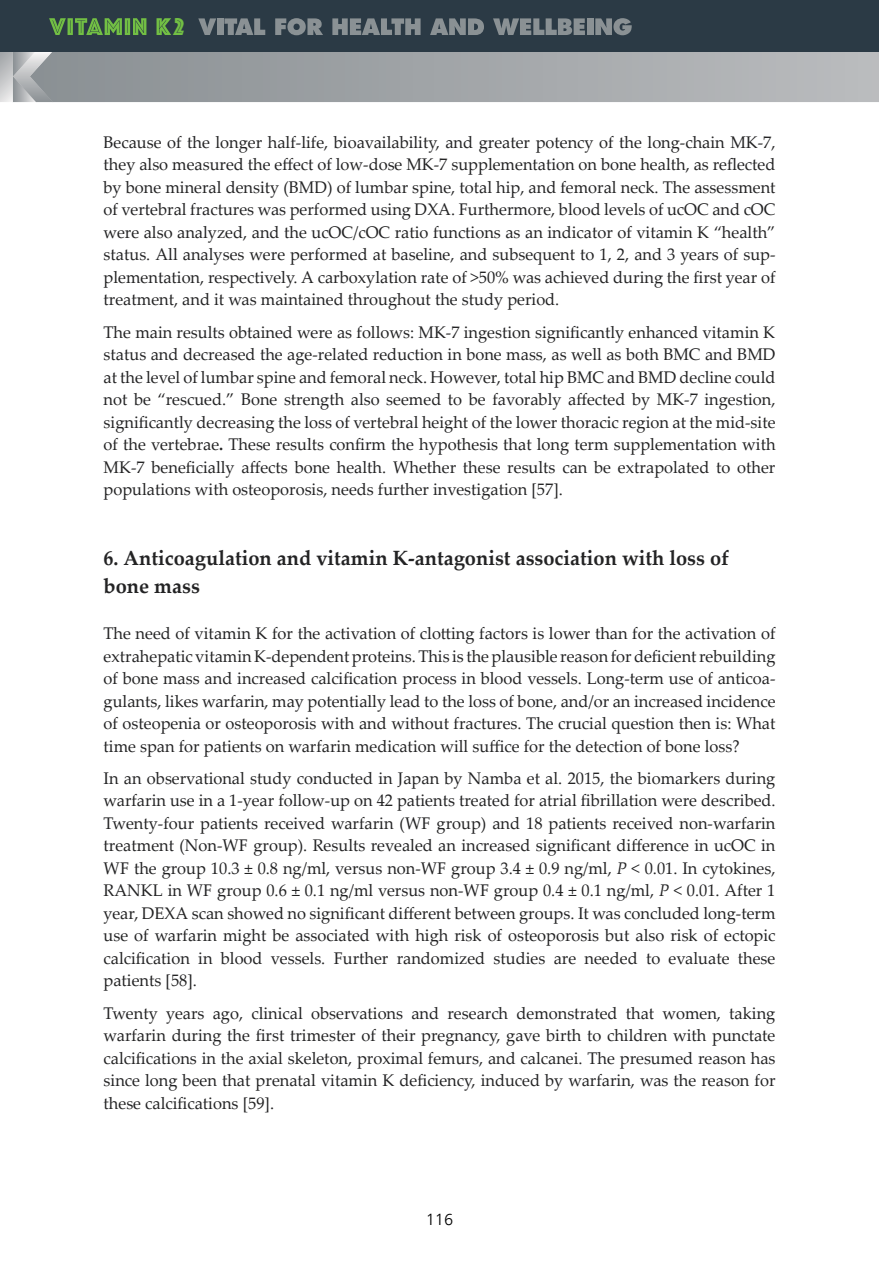
<style>
.page{position:relative;width:879px;height:1276px;background:#fff}
.page>*{position:absolute;margin:0;border:0;box-sizing:border-box;transform-origin:0 0}
.t1{font:24px "Zamenhof Inline";color:#72bf44}
.t2{font:700 20.6px/28.2px "Palatino Linotype";color:#232324}
.t3{font:16.8px/22.4px "Palatino Linotype";color:#232324;text-align:justify}
.t4{font:300 16px "Frutiger Neue LT Com";color:#000}
.s1{font-weight:700}
.s2{font-style:italic}
</style>
<div class="page">
<svg style="left:0;top:52px;width:879px;height:50px;background:#a3a6a9"></svg>
<div style="left:0;top:0;width:879px;height:52px;background:#2b3a45"></div>
<svg style="left:198px;top:18px;width:18px;height:17px"></svg>
<div style="left:217px;top:18px;width:6px;height:17px;background:#8a9194"></div>
<svg style="left:224px;top:18px;width:41px;height:17px"></svg>
<svg style="left:275px;top:18px;width:48px;height:17px"></svg>
<svg style="left:332px;top:18px;width:88px;height:17px"></svg>
<svg style="left:430px;top:18px;width:54px;height:17px"></svg>
<svg style="left:493px;top:18px;width:92px;height:17px"></svg>
<div style="left:587px;top:18px;width:6px;height:17px;background:#8a9194"></div>
<svg style="left:595px;top:18px;width:37px;height:17px"></svg>
<svg style="left:49px;top:18px;width:97px;height:17px"></svg>
<svg style="left:156px;top:18px;width:15px;height:17px"></svg>
<h1 class="t1" style="left:173px;top:16px;width:14px">2</h1>
<p class="t3" style="left:104px;top:130px;width:673px">Because of the longer half‐life, bioavailability, and greater potency of the long‐chain MK‐7, they also measured the effect of low‐dose MK‐7 supplementation on bone health, as reflected by bone mineral density (BMD) of lumbar spine, total hip, and femoral neck. The assessment of vertebral fractures was performed using DXA. Furthermore, blood levels of ucOC and cOC were also analyzed, and the ucOC/cOC ratio functions as an indicator of vitamin K “health” status. All analyses were performed at baseline, and subsequent to 1, 2, and 3 years of sup‐ plementation, respectively. A carboxylation rate of &gt;50% was achieved during the first year of treatment, and it was maintained throughout the study period.</p>
<p class="t3" style="left:104px;top:320px;width:673px">The main results obtained were as follows: MK‐7 ingestion significantly enhanced vitamin K status and decreased the age‐related reduction in bone mass, as well as both BMC and BMD at the level of lumbar spine and femoral neck. However, total hip BMC and BMD decline could not be “rescued.” Bone strength also seemed to be favorably affected by MK‐7 ingestion, significantly decreasing the loss of vertebral height of the lower thoracic region at the mid‐site of the vertebrae<span class="s1">.</span> These results confirm the hypothesis that long term supplementation with MK‐7 beneficially affects bone health. Whether these results can be extrapolated to other populations with osteoporosis, needs further investigation [57].</p>
<p class="t2" style="left:104px;top:543px;width:627px">6. Anticoagulation and vitamin K‐antagonist association with loss of bone mass</p>
<p class="t3" style="left:104px;top:621px;width:673px">The need of vitamin K for the activation of clotting factors is lower than for the activation of extrahepatic vitamin K‐dependent proteins. This is the plausible reason for deficient rebuilding of bone mass and increased calcification process in blood vessels. Long‐term use of anticoa‐ gulants, likes warfarin, may potentially lead to the loss of bone, and/or an increased incidence of osteopenia or osteoporosis with and without fractures. The crucial question then is: What time span for patients on warfarin medication will suffice for the detection of bone loss?</p>
<p class="t3" style="left:104px;top:766px;width:673px">In an observational study conducted in Japan by Namba et al. 2015, the biomarkers during warfarin use in a 1‐year follow‐up on 42 patients treated for atrial fibrillation were described.<br>Twenty‐four patients received warfarin (WF group) and 18 patients received non‐warfarin treatment (Non‐WF group). Results revealed an increased significant difference in ucOC in WF the group 10.3 ± 0.8 ng/ml, versus non‐WF group 3.4 ± 0.9 ng/ml, <span class="s2">P</span> &lt; 0.01. In cytokines, RANKL in WF group 0.6 ± 0.1 ng/ml versus non‐WF group 0.4 ± 0.1 ng/ml, <span class="s2">P</span> &lt; 0.01. After 1 year, DEXA scan showed no significant different between groups. It was concluded long‐term use of warfarin might be associated with high risk of osteoporosis but also risk of ectopic calcification in blood vessels. Further randomized studies are needed to evaluate these patients [58].</p>
<p class="t3" style="left:104px;top:1001px;width:673px">Twenty years ago, clinical observations and research demonstrated that women, taking warfarin during the first trimester of their pregnancy, gave birth to children with punctate calcifications in the axial skeleton, proximal femurs, and calcanei. The presumed reason has since long been that prenatal vitamin K deficiency, induced by warfarin, was the reason for these calcifications [59].</p>
<p class="t4" style="left:426px;top:1210px;width:29px">116</p>
</div>
